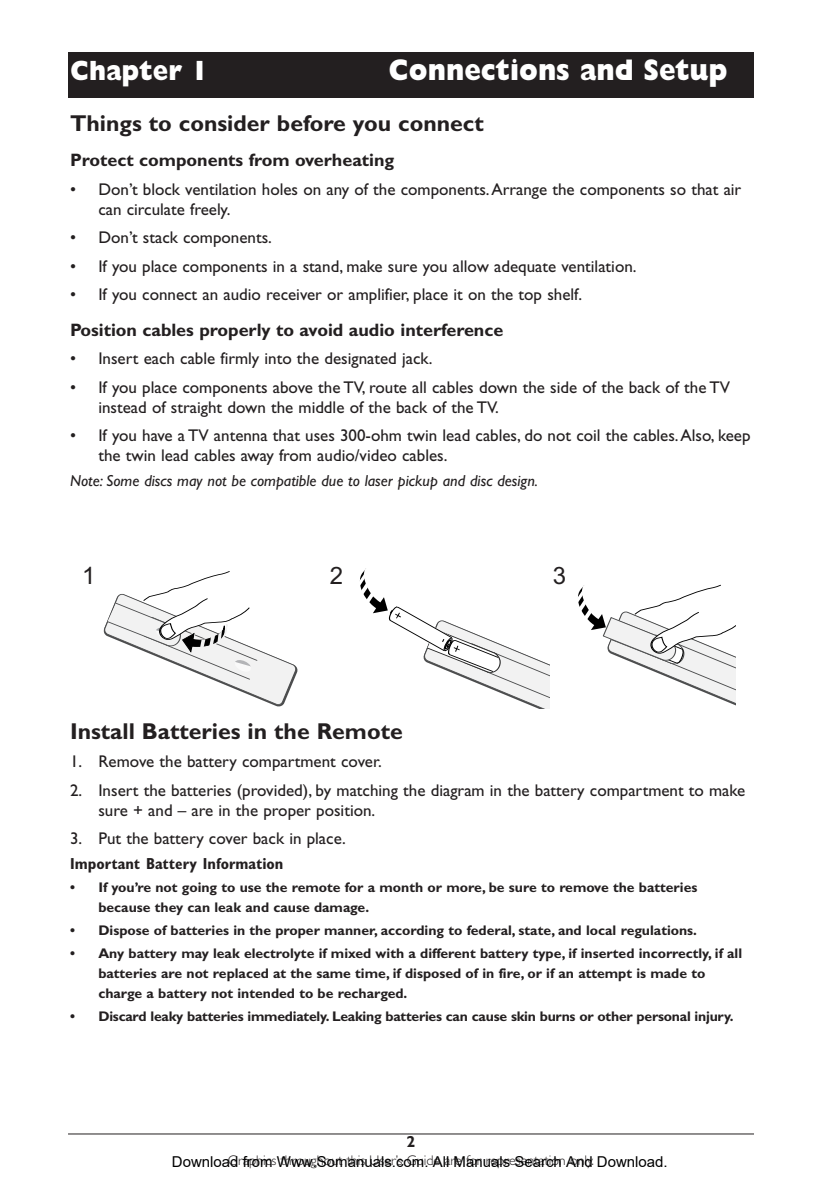
<style>
.page{position:relative;width:840px;height:1190px;background:#fff}
.page>*{position:absolute;margin:0;border:0;box-sizing:border-box;transform-origin:0 0}
.t1{font:800 30px "Gill Sans";color:#fff;scale:.9 1}
.t2{font:800 28px "Gill Sans";color:#fff;scale:.9 1}
.t3{font:24px "Arial MS";color:#231f20}
.t4{font:700 23px "Gill Sans";color:#231f20}
.t5{font:700 18px "Gill Sans";color:#231f20}
.t6{font:17px/20px "Gill Sans";color:#231f20}
.t7{font:italic 16px "Gill Sans";color:#231f20}
.t8{font:700 condensed 16px "Gill Sans";color:#231f20}
.t9{font:700 16px "Gill Sans";color:#231f20}
.t10{font:15px "Arial";color:#000}
.t11{font:700 14px/20px "Gill Sans";color:#231f20}
.t12{font:300 14px "Gill Sans";color:#231f20}
</style>
<div class="page">
<hr style="left:68px;top:1134px;width:686px;height:1px;background:#231f20">
<div style="left:68px;top:52px;width:686px;height:46px;background:#231f20"></div>
<svg style="left:103px;top:571px;width:195px;height:135px"></svg>
<svg style="left:359px;top:568px;width:191px;height:141px"></svg>
<svg style="left:578px;top:585px;width:158px;height:121px"></svg>
<div style="left:80px;top:565px;width:33px;height:28px;background:#fff"></div>
<h2 class="t2" style="left:70px;top:61px;width:155px">Chapter 1</h2>
<h1 class="t1" style="left:388px;top:60px;width:378px">Connections and Setup</h1>
<h3 class="t4" style="left:70px;top:115px;width:415px">Things to consider before you connect</h3>
<p class="t5" style="left:70px;top:154px;width:326px">Protect components from overheating</p>
<p class="t6" style="left:98px;top:181px;width:645px;text-indent:-28px">• Don’t block ventilation holes on any of the components.Arrange the components so that air can circulate freely.</p>
<p class="t6" style="left:70px;top:230px;width:203px">• Don’t stack components.</p>
<p class="t6" style="left:70px;top:258px;width:568px">• If you place components in a stand, make sure you allow adequate ventilation.</p>
<p class="t6" style="left:70px;top:287px;width:514px">• If you connect an audio receiver or amplifier, place it on the top shelf.</p>
<p class="t5" style="left:70px;top:323px;width:435px">Position cables properly to avoid audio interference</p>
<p class="t6" style="left:70px;top:350px;width:364px">• Insert each cable firmly into the designated jack.</p>
<p class="t6" style="left:98px;top:379px;width:633px;text-indent:-28px">• If you place components above the TV, route all cables down the side of the back of the TV instead of straight down the middle of the back of the TV.</p>
<p class="t6" style="left:98px;top:427px;width:654px;text-indent:-28px">• If you have a TV antenna that uses 300-ohm twin lead cables, do not coil the cables.Also, keep the twin lead cables away from audio/video cables.</p>
<p class="t7" style="left:70px;top:475px;width:470px">Note: Some discs may not be compatible due to laser pickup and disc design.</p>
<h3 class="t3" style="left:82px;top:567px;width:15px">1</h3>
<h3 class="t3" style="left:330px;top:567px;width:15px">2</h3>
<h3 class="t3" style="left:553px;top:567px;width:15px">3</h3>
<h3 class="t4" style="left:70px;top:723px;width:334px">Install Batteries in the Remote</h3>
<p class="t6" style="left:70px;top:753px;width:313px">1. Remove the battery compartment cover.</p>
<p class="t6" style="left:98px;top:782px;width:648px;text-indent:-28px">2. Insert the batteries (provided), by matching the diagram in the battery compartment to make sure + and – are in the proper position.</p>
<p class="t6" style="left:70px;top:830px;width:277px">3. Put the battery cover back in place.</p>
<p class="t8" style="left:70px;top:858px;width:215px">Important Battery Information</p>
<p class="t11" style="left:98px;top:879px;width:600px;text-indent:-28px">• If you’re not going to use the remote for a month or more, be sure to remove the batteries because they can leak and cause damage.</p>
<p class="t11" style="left:70px;top:922px;width:629px">• Dispose of batteries in the proper manner, according to federal, state, and local regulations.</p>
<p class="t11" style="left:98px;top:945px;width:645px;text-indent:-28px">• Any battery may leak electrolyte if mixed with a different battery type, if inserted incorrectly, if all batteries are not replaced at the same time, if disposed of in fire, or if an attempt is made to charge a battery not intended to be recharged.</p>
<p class="t11" style="left:70px;top:1008px;width:665px">• Discard leaky batteries immediately. Leaking batteries can cause skin burns or other personal injury.</p>
<p class="t9" style="left:407px;top:1136px;width:10px">2</p>
<p class="t10" style="left:172px;top:1153px;width:497px">Download from Www.Somanuals.com. All Manuals Search And Download.</p>
<p class="t12" style="left:228px;top:1155px;width:368px">Graphics throughout this User’s Guide are for representation only.</p>
</div>
